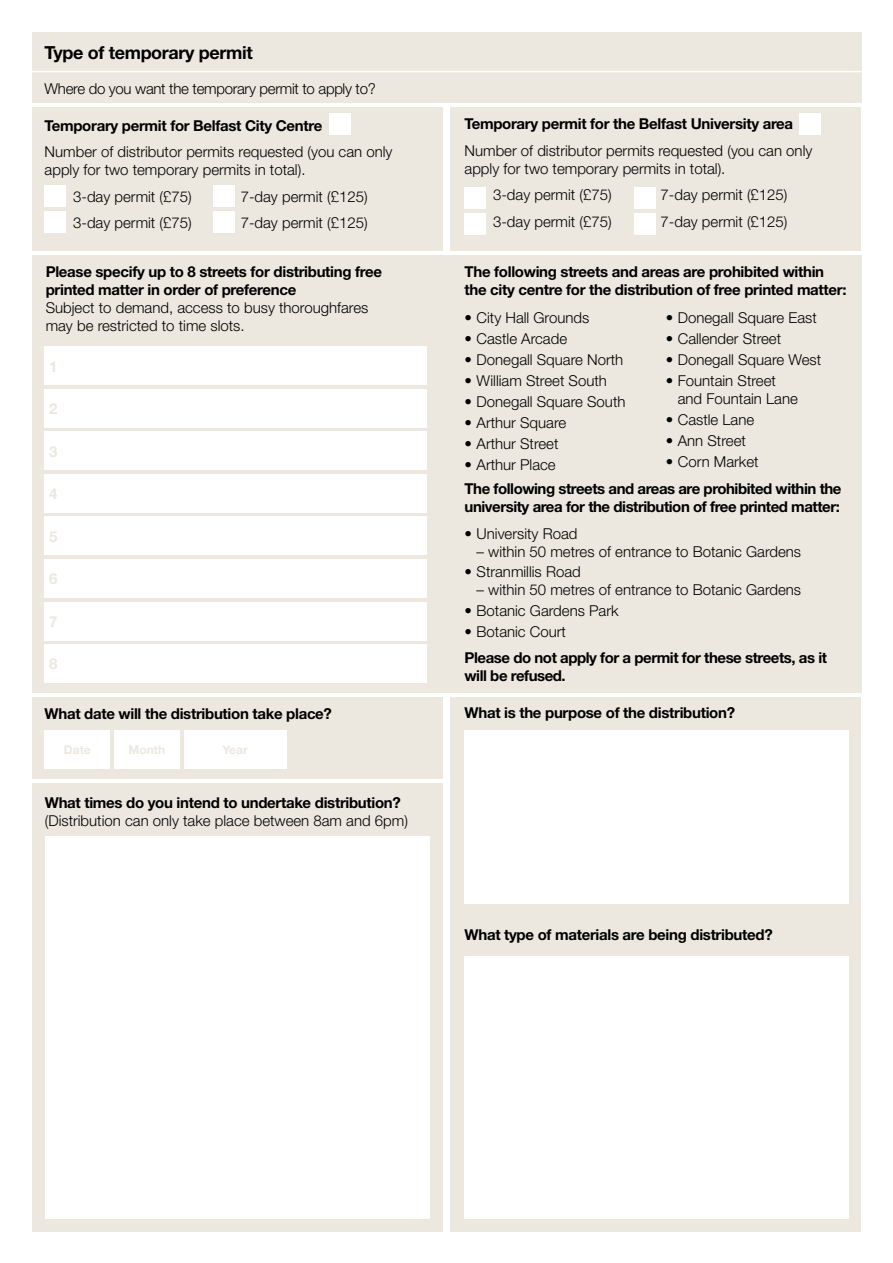
<style>
.page{position:relative;width:893px;height:1263px;background:#fff}
.page>*{position:absolute;margin:0;border:0;box-sizing:border-box;transform-origin:0 0}
.t1{font:700 18px "Helvetica Neue";letter-spacing:-.02em;color:#000}
.t2{font:300 15px/18px "Helvetica Neue";color:#000}
.t3{font:700 15px/18px "Helvetica Neue";letter-spacing:-.02em;color:#000}
.t4{font:300 15px "Helvetica Neue";letter-spacing:-.02em;color:#000}
.t5{font:700 15px "Helvetica Neue";color:#ece8df}
.t6{font:700 12px "Helvetica Neue";color:#ece8df}
</style>
<div class="page">
<div style="left:32px;top:32px;width:829px;height:71px;background:#ece8df"></div>
<div style="left:32px;top:107px;width:410px;height:144px;background:#ece8df"></div>
<div style="left:32px;top:255px;width:829px;height:438px;background:#ece8df"></div>
<div style="left:32px;top:697px;width:410px;height:82px;background:#ece8df"></div>
<div style="left:451px;top:697px;width:410px;height:217px;background:#ece8df"></div>
<div style="left:451px;top:107px;width:410px;height:144px;background:#ece8df"></div>
<hr style="left:23px;top:71px;width:857px;height:1px;background:#fff">
<div style="left:329px;top:113px;width:21px;height:22px;background:#fff"></div>
<div style="left:799px;top:113px;width:22px;height:22px;background:#fff"></div>
<div style="left:45px;top:185px;width:21px;height:22px;background:#fff"></div>
<div style="left:214px;top:185px;width:21px;height:22px;background:#fff"></div>
<div style="left:634px;top:187px;width:22px;height:22px;background:#fff"></div>
<div style="left:45px;top:211px;width:21px;height:21px;background:#fff"></div>
<div style="left:214px;top:211px;width:21px;height:21px;background:#fff"></div>
<div style="left:634px;top:213px;width:22px;height:21px;background:#fff"></div>
<div style="left:465px;top:187px;width:21px;height:22px;background:#fff"></div>
<div style="left:465px;top:213px;width:21px;height:21px;background:#fff"></div>
<div style="left:45px;top:347px;width:382px;height:38px;background:#fff"></div>
<div style="left:45px;top:517px;width:382px;height:38px;background:#fff"></div>
<div style="left:45px;top:389px;width:382px;height:38px;background:#fff"></div>
<div style="left:45px;top:559px;width:382px;height:39px;background:#fff"></div>
<div style="left:45px;top:432px;width:382px;height:38px;background:#fff"></div>
<div style="left:45px;top:602px;width:382px;height:38px;background:#fff"></div>
<div style="left:45px;top:474px;width:382px;height:39px;background:#fff"></div>
<div style="left:45px;top:644px;width:382px;height:39px;background:#fff"></div>
<div style="left:465px;top:730px;width:384px;height:173px;background:#fff"></div>
<div style="left:32px;top:783px;width:410px;height:448px;background:#ece8df"></div>
<div style="left:451px;top:911px;width:410px;height:320px;background:#ece8df"></div>
<div style="left:46px;top:837px;width:384px;height:382px;background:#fff"></div>
<div style="left:465px;top:956px;width:384px;height:263px;background:#fff"></div>
<div style="left:45px;top:730px;width:65px;height:38px;background:#fff"></div>
<div style="left:114px;top:730px;width:66px;height:38px;background:#fff"></div>
<div style="left:184px;top:730px;width:102px;height:38px;background:#fff"></div>
<p class="t1" style="left:45px;top:42px;width:210px">Type of temporary permit</p>
<p class="t4" style="left:45px;top:80px;width:333px">Where do you want the temporary permit to apply to?</p>
<p class="t3" style="left:45px;top:116px;width:279px">Temporary permit for Belfast City Centre</p>
<p class="t2" style="left:45px;top:142px;width:349px">Number of distributor permits requested (you can only apply for two temporary permits in total).</p>
<p class="t2" style="left:73px;top:187px;width:120px">3-day permit (£75)</p>
<p class="t2" style="left:241px;top:187px;width:128px">7-day permit (£125)</p>
<p class="t2" style="left:73px;top:213px;width:120px">3-day permit (£75)</p>
<p class="t2" style="left:241px;top:213px;width:128px">7-day permit (£125)</p>
<p class="t3" style="left:46px;top:263px;width:338px">Please specify up to 8 streets for distributing free printed matter in order of preference</p>
<p class="t2" style="left:46px;top:299px;width:324px">Subject to demand, access to busy thoroughfares may be restricted to time slots.</p>
<p class="t5" style="left:49px;top:357px;width:10px">1</p>
<p class="t5" style="left:49px;top:400px;width:10px">2</p>
<p class="t5" style="left:49px;top:442px;width:10px">3</p>
<p class="t5" style="left:49px;top:485px;width:10px">4</p>
<p class="t5" style="left:49px;top:527px;width:10px">5</p>
<p class="t5" style="left:49px;top:570px;width:10px">6</p>
<p class="t5" style="left:49px;top:612px;width:10px">7</p>
<p class="t3" style="left:465px;top:115px;width:330px">Temporary permit for the Belfast University area</p>
<p class="t2" style="left:465px;top:141px;width:349px">Number of distributor permits requested (you can only apply for two temporary permits in total).</p>
<p class="t2" style="left:493px;top:186px;width:120px">3-day permit (£75)</p>
<p class="t2" style="left:661px;top:186px;width:128px">7-day permit (£125)</p>
<p class="t2" style="left:493px;top:212px;width:120px">3-day permit (£75)</p>
<p class="t2" style="left:661px;top:212px;width:128px">7-day permit (£125)</p>
<p class="t3" style="left:465px;top:263px;width:383px">The following streets and areas are prohibited within the city centre for the distribution of free printed matter:</p>
<p class="t2" style="left:465px;top:308px;width:126px">• City Hall Grounds</p>
<p class="t2" style="left:465px;top:329px;width:104px">• Castle Arcade</p>
<p class="t2" style="left:465px;top:350px;width:160px">• Donegall Square North</p>
<p class="t2" style="left:465px;top:371px;width:144px">• William Street South</p>
<p class="t2" style="left:465px;top:392px;width:162px">• Donegall Square South</p>
<p class="t2" style="left:465px;top:413px;width:103px">• Arthur Square</p>
<p class="t2" style="left:465px;top:434px;width:95px">• Arthur Street</p>
<p class="t2" style="left:465px;top:455px;width:93px">• Arthur Place</p>
<p class="t2" style="left:666px;top:308px;width:152px">• Donegall Square East</p>
<p class="t2" style="left:666px;top:329px;width:117px">• Callender Street</p>
<p class="t2" style="left:666px;top:350px;width:157px">• Donegall Square West</p>
<p class="t2" style="left:678px;top:371px;width:122px;text-indent:-12px">• Fountain Street and Fountain Lane</p>
<p class="t2" style="left:666px;top:410px;width:90px">• Castle Lane</p>
<p class="t2" style="left:666px;top:431px;width:82px">• Ann Street</p>
<p class="t2" style="left:666px;top:452px;width:94px">• Corn Market</p>
<p class="t3" style="left:465px;top:480px;width:378px">The following streets and areas are prohibited within the university area for the distribution of free printed matter:</p>
<p class="t2" style="left:465px;top:524px;width:114px">• University Road</p>
<p class="t2" style="left:477px;top:542px;width:326px">– within 50 metres of entrance to Botanic Gardens</p>
<p class="t2" style="left:465px;top:563px;width:118px">• Stranmillis Road</p>
<p class="t2" style="left:477px;top:581px;width:326px">– within 50 metres of entrance to Botanic Gardens</p>
<p class="t2" style="left:465px;top:602px;width:156px">• Botanic Gardens Park</p>
<p class="t2" style="left:465px;top:623px;width:103px">• Botanic Court</p>
<p class="t3" style="left:465px;top:648px;width:364px">Please do not apply for a permit for these streets, as it will be refused.</p>
<p class="t5" style="left:49px;top:655px;width:10px">8</p>
<p class="t3" style="left:45px;top:704px;width:289px">What date will the distribution take place?</p>
<p class="t3" style="left:465px;top:703px;width:272px">What is the purpose of the distribution?</p>
<p class="t6" style="left:64px;top:742px;width:28px">Date</p>
<p class="t6" style="left:129px;top:742px;width:38px">Month</p>
<p class="t6" style="left:222px;top:742px;width:27px">Year</p>
<p class="t3" style="left:45px;top:793px;width:358px">What times do you intend to undertake distribution?</p>
<p class="t2" style="left:45px;top:811px;width:365px">(Distribution can only take place between 8am and 6pm)</p>
<p class="t3" style="left:465px;top:925px;width:310px">What type of materials are being distributed?</p>
</div>
